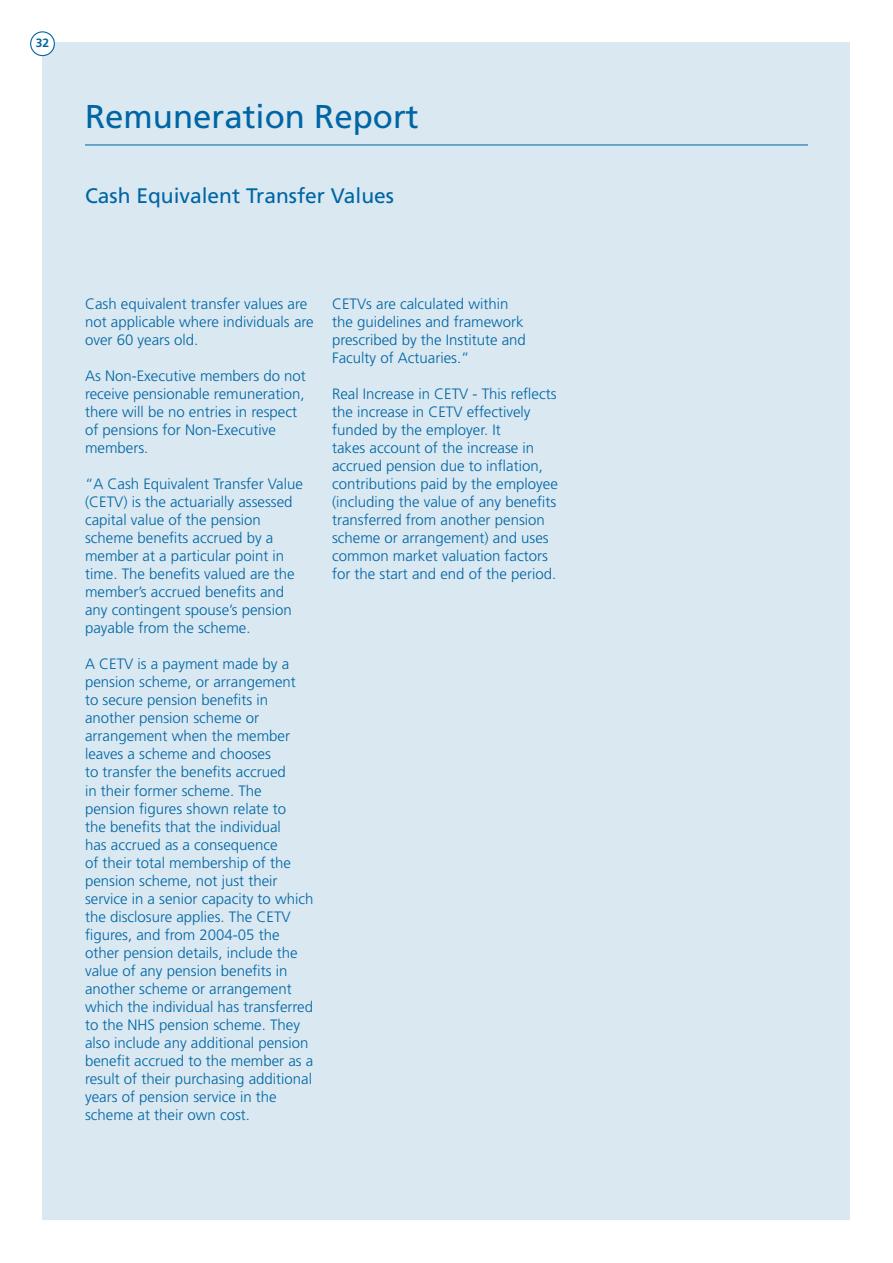
<style>
.page{position:relative;width:893px;height:1263px;background:#fff}
.page>*{position:absolute;margin:0;border:0;box-sizing:border-box;transform-origin:0 0}
.t1{font:33px "Frutiger";color:#0065a4}
.t2{font:21px "Frutiger";color:#0065a4}
.t3{font:300 15px/18px "Frutiger";color:#0065a4}
.t4{font:700 12px "Frutiger";color:#0065a4}
</style>
<div class="page">
<div style="left:43px;top:43px;width:807px;height:1177px;background:#d9e8f1"></div>
<hr style="left:85px;top:145px;width:723px;height:1px;background:#0065a4">
<div style="left:31px;top:32px;width:23px;height:24px;background:#fff;border-radius:50%"></div>
<div style="left:30px;top:31px;width:25px;height:25px;border:1px solid #0065a4;border-radius:50%"></div>
<p class="t4" style="left:36px;top:36px;width:15px">32</p>
<h1 class="t1" style="left:85px;top:97px;width:335px">Remuneration Report</h1>
<h2 class="t2" style="left:85px;top:184px;width:311px">Cash Equivalent Transfer Values</h2>
<p class="t3" style="left:85px;top:295px;width:230px">Cash equivalent transfer values are not applicable where individuals are over 60 years old.</p>
<p class="t3" style="left:85px;top:367px;width:222px">As Non-Executive members do not receive pensionable remuneration, there will be no entries in respect of pensions for Non-Executive members.</p>
<p class="t3" style="left:85px;top:475px;width:219px">“A Cash Equivalent Transfer Value (CETV) is the actuarially assessed capital value of the pension scheme benefits accrued by a member at a particular point in time. The benefits valued are the member’s accrued benefits and any contingent spouse’s pension payable from the scheme.</p>
<p class="t3" style="left:85px;top:655px;width:230px">A CETV is a payment made by a pension scheme, or arrangement<br>to secure pension benefits in another pension scheme or arrangement when the member leaves a scheme and chooses<br>to transfer the benefits accrued<br>in their former scheme. The pension figures shown relate to<br>the benefits that the individual<br>has accrued as a consequence<br>of their total membership of the pension scheme, not just their service in a senior capacity to which the disclosure applies. The CETV figures, and from 2004-05 the other pension details, include the value of any pension benefits in another scheme or arrangement which the individual has transferred to the NHS pension scheme. They also include any additional pension benefit accrued to the member as a result of their purchasing additional years of pension service in the scheme at their own cost.</p>
<p class="t3" style="left:332px;top:295px;width:195px">CETVs are calculated within the guidelines and framework prescribed by the Institute and<br>Faculty of Actuaries.”</p>
<p class="t3" style="left:332px;top:385px;width:227px">Real Increase in CETV - This reflects the increase in CETV effectively funded by the employer. It<br>takes account of the increase in accrued pension due to inflation, contributions paid by the employee (including the value of any benefits transferred from another pension scheme or arrangement) and uses common market valuation factors for the start and end of the period.</p>
</div>
